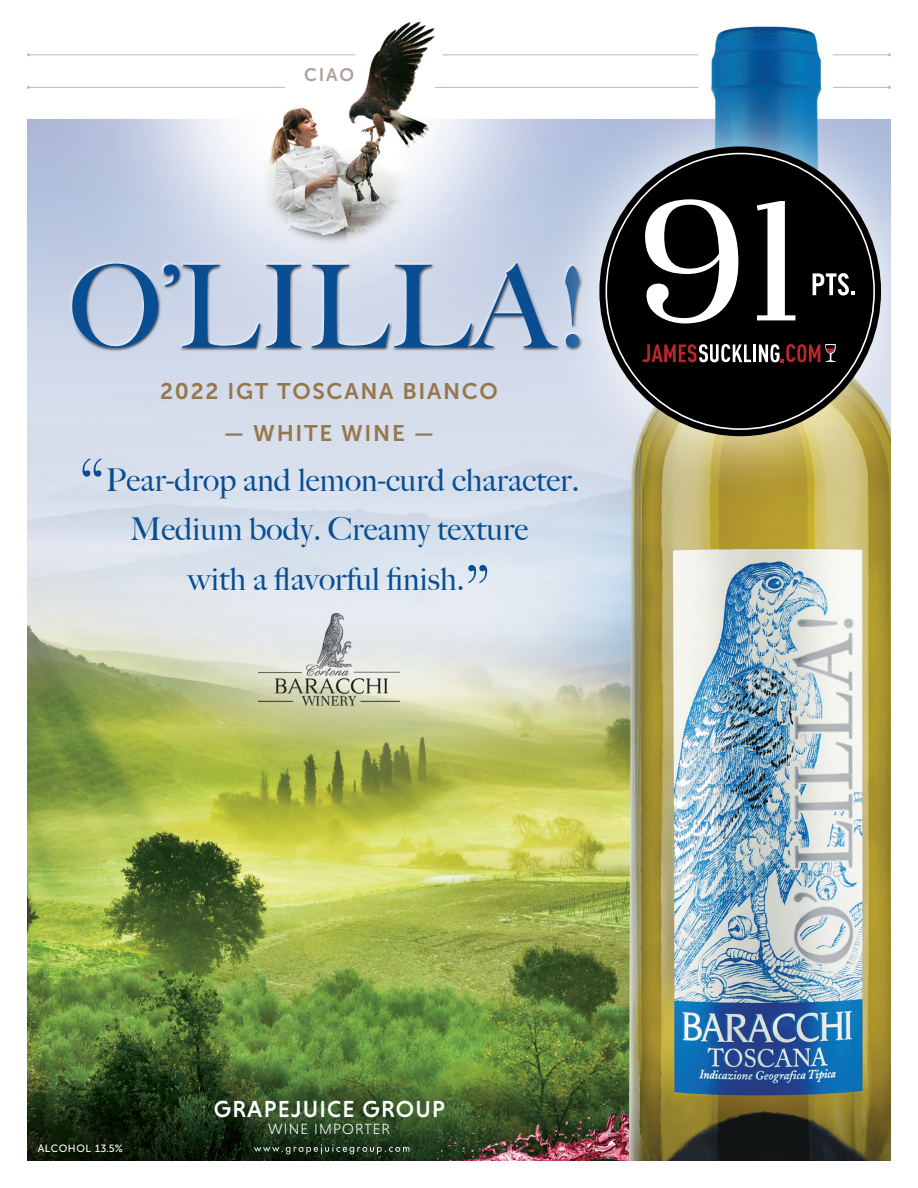
<style>
.page{position:relative;width:918px;height:1188px;background:#fff}
.page>*{position:absolute;margin:0;border:0;box-sizing:border-box;transform-origin:0 0}
.t1{font:500 168.9px "Barteldes Small";color:#fff;scale:1.04 1}
.t2{font:500 114.75px "Big Caslon";letter-spacing:.01em;color:#094e92}
.t3{font:500 31.5px/49.5px "Big Caslon";letter-spacing:.005em;color:#094e92;text-align:center}
.t4{font:500 23.7px "Niveau Grotesk";letter-spacing:.05em;color:#fff}
.t5{font:22.5px "Museo Sans 700";letter-spacing:.075em;color:#95774b}
.t6{font:18px "Museo Sans 700";color:#ada09d}
.t7{font:300 15px "Niveau Grotesk";letter-spacing:.075em;color:#fff}
.t8{font:10.5px "Museo Sans 500";letter-spacing:.05em;color:#fff}
.s1{font-family:"Barteldes Small";font-weight:300;font-size:68.85px}
</style>
<div class="page">
<img style="left:27px;top:21px;width:864px;height:1140px">
<div style="left:69px;top:259px;width:512px;height:91px;background:#fff;opacity:.75"></div>
<div style="left:73px;top:262px;width:511px;height:90px;background:#231f20;opacity:.75"></div>
<svg style="left:254px;top:1144px;width:155px;height:10px;background:#364935"></svg>
<hr style="left:28px;top:87px;width:257px;height:1px;background:#bfb5b1">
<hr style="left:28px;top:54px;width:328px;height:1px;background:#bfb5b1">
<hr style="left:435px;top:87px;width:263px;height:1px;background:#bfb5b1">
<hr style="left:442px;top:54px;width:256px;height:1px;background:#bfb5b1">
<hr style="left:833px;top:54px;width:56px;height:1px;background:#bfb5b1">
<img style="left:258px;top:603px;width:142px;height:119px">
<svg style="left:532px;top:79px;width:359px;height:425px;background:#bfc7c3"></svg>
<div style="left:599px;top:146px;width:282px;height:290px;background:#000;border-radius:50%"></div>
<svg style="left:642px;top:344px;width:109px;height:18px"></svg>
<hr style="left:753px;top:344px;width:3px;height:18px;background:#fff">
<svg style="left:759px;top:344px;width:77px;height:18px"></svg>
<svg style="left:813px;top:273px;width:42px;height:23px"></svg>
<p class="t6" style="left:304px;top:65px;width:51px">CIAO</p>
<h2 class="t2" style="left:69px;top:213px;width:522px">O’LILLA!</h2>
<p class="t5" style="left:160px;top:379px;width:339px">2022 IGT TOSCANA BIANCO</p>
<p class="t5" style="left:224px;top:421px;width:212px">— WHITE WINE —</p>
<p class="t3" style="left:79px;top:454px;width:502px"><span class="s1">“</span>Pear-drop and lemon-curd character.<br>Medium body. Creamy texture</p>
<p class="t3" style="left:188px;top:553px;width:305px">with a flavorful finish.<span class="s1">”</span></p>
<p class="t1" style="left:639px;top:130px;width:160px">91</p>
<p class="t8" style="left:38px;top:1142px;width:87px">ALCOHOL 13.5%</p>
<p class="t4" style="left:214px;top:1095px;width:233px">GRAPEJUICE GROUP</p>
<p class="t7" style="left:268px;top:1121px;width:123px">WINE IMPORTER</p>
</div>
